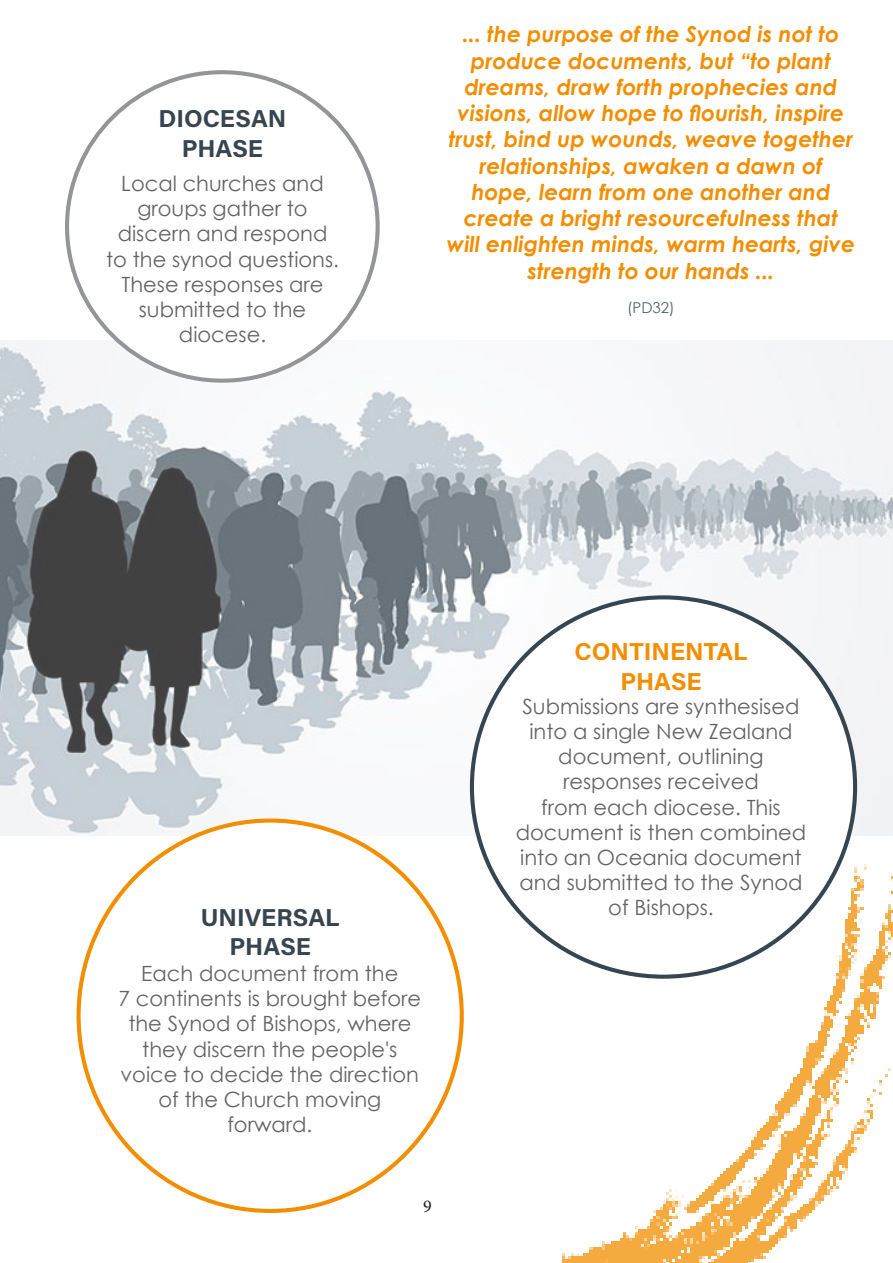
<style>
.page{position:relative;width:893px;height:1263px;background:#fff}
.page>*{position:absolute;margin:0;border:0;box-sizing:border-box;transform-origin:0 0}
.t1{font:24.45px/29.4px "Acumin Variable Concept";color:#374550;text-align:center}
.t2{font:24.45px/29.4px "Acumin Variable Concept";color:#f28e00;text-align:center}
.t3{font:italic 700 21.9px/26.2px "Century Gothic";color:#f28e00;text-align:center}
.t4{font:21px/25.2px "Century Gothic";color:#636366;text-align:center}
.t5{font:18px "Minion Pro";color:#231f20}
.t6{font:15px "Century Gothic";color:#53666f}
</style>
<div class="page">
<img style="left:0;top:340px;width:893px;height:495px">
<div style="left:472px;top:597px;width:383px;height:380px;background:#fff;border-radius:50%"></div>
<div style="left:67px;top:72px;width:311px;height:309px;background:#fff;border-radius:50%"></div>
<div style="left:79px;top:820px;width:383px;height:391px;background:#fff;border-radius:50%"></div>
<img style="left:558px;top:861px;width:335px;height:402px">
<p class="t1" style="left:158px;top:103px;width:129px">DIOCESAN<br>PHASE</p>
<p class="t4" style="left:106px;top:171px;width:234px">Local churches and groups gather to discern and respond to the synod questions.<br>These responses are submitted to the diocese.</p>
<p class="t3" style="left:447px;top:20px;width:410px">... the purpose of the Synod is not to produce documents, but “to plant dreams, draw forth prophecies and visions, allow hope to flourish, inspire trust, bind up wounds, weave together relationships, awaken a dawn of hope, learn from one another and create a bright resourcefulness that will enlighten minds, warm hearts, give strength to our hands ...</p>
<p class="t6" style="left:627px;top:297px;width:49px">(PD32)</p>
<p class="t1" style="left:201px;top:902px;width:140px">UNIVERSAL</p>
<p class="t1" style="left:230px;top:931px;width:83px">PHASE</p>
<p class="t4" style="left:118px;top:960px;width:304px">Each document from the<br>7 continents is brought before the Synod of Bishops, where they discern the people's voice to decide the direction of the Church moving forward.</p>
<p class="t5" style="left:423px;top:1194px;width:10px">9</p>
<p class="t2" style="left:574px;top:636px;width:174px">CONTINENTAL<br>PHASE</p>
<p class="t4" style="left:516px;top:693px;width:292px">Submissions are synthesised into a single New Zealand document, outlining responses received<br>from each diocese. This document is then combined into an Oceania document and submitted to the Synod of Bishops.</p>
</div>
